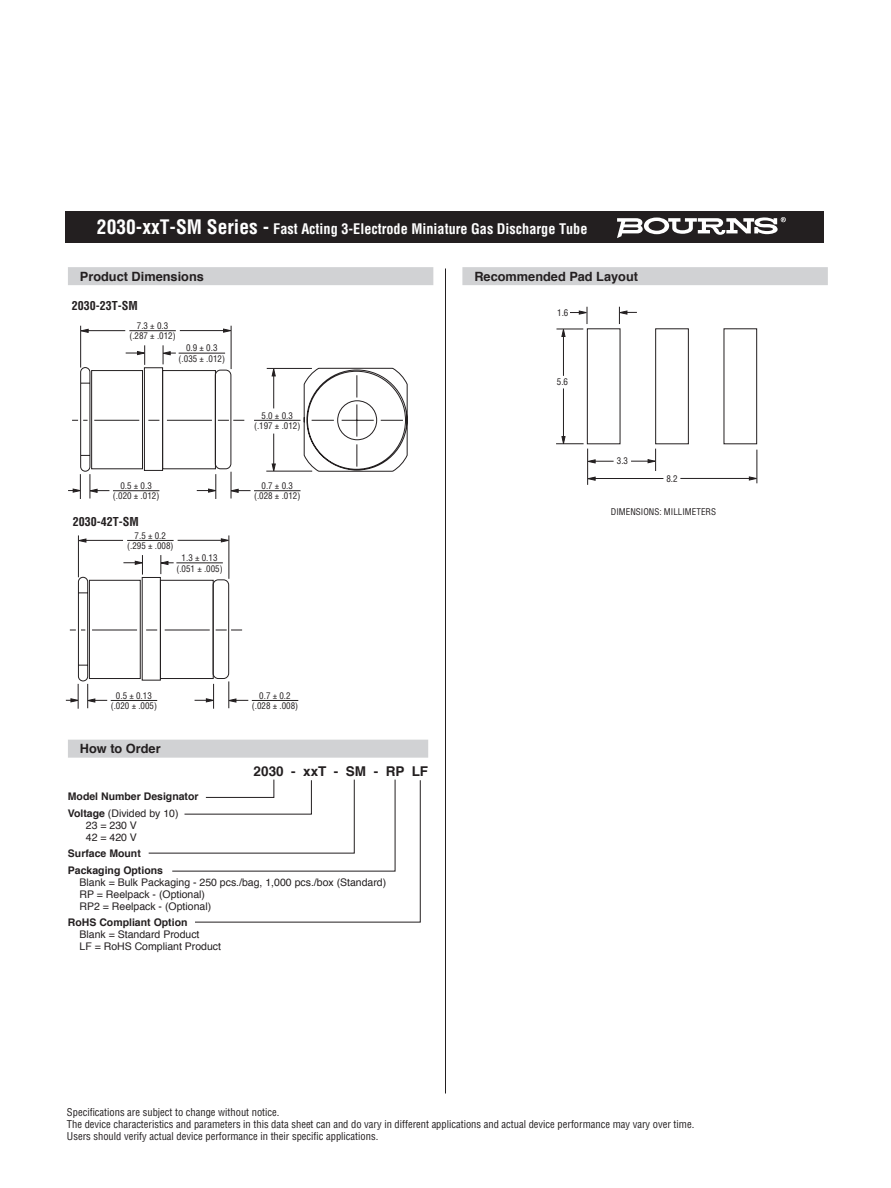
<style>
.page{position:relative;width:891px;height:1188px;background:#fff}
.page>*{position:absolute;margin:0;border:0;box-sizing:border-box;transform-origin:0 0}
.t1{font:700 condensed 14.25px "Helvetica";color:#fff}
.t2{font:700 13.5px "Helvetica";color:#231f20}
.t3{font:700 12.75px "Helvetica";color:#231f20}
.t4{font:700 condensed 12px "Helvetica";color:#231f20}
.t5{font:condensed 10.5px/12px "Helvetica";color:#231f20}
.t6{font:10.5px/12px "Helvetica";color:#231f20}
.t7{font:700 10.5px/16.5px "Helvetica";color:#231f20}
.t8{font:condensed 9px/10.5px "Helvetica";color:#231f20;text-align:center}
.s1{font-size:19.5px}
.s2{font-weight:400}
</style>
<div class="page">
<div style="left:65px;top:212px;width:759px;height:31px;background:#231f20"></div>
<hr style="left:231px;top:326px;width:1px;height:43px;background:#231f20">
<svg style="left:81px;top:329px;width:8px;height:4px"></svg>
<svg style="left:223px;top:329px;width:9px;height:4px"></svg>
<hr style="left:87px;top:330px;width:38px;height:1px;background:#231f20">
<hr style="left:180px;top:330px;width:47px;height:1px;background:#231f20">
<hr style="left:80px;top:326px;width:1px;height:42px;background:#231f20">
<hr style="left:595px;top:485px;width:1px;height:37px;background:#231f20">
<svg style="left:68px;top:345px;width:340px;height:154px"></svg>
<hr style="left:129px;top:330px;width:47px;height:1px;background:#231f20">
<hr style="left:179px;top:353px;width:46px;height:1px;background:#231f20">
<hr style="left:113px;top:490px;width:46px;height:1px;background:#231f20">
<hr style="left:254px;top:490px;width:47px;height:1px;background:#231f20">
<hr style="left:254px;top:420px;width:47px;height:1px;background:#231f20">
<hr style="left:229px;top:535px;width:1px;height:44px;background:#231f20">
<svg style="left:77px;top:539px;width:9px;height:4px"></svg>
<svg style="left:221px;top:538px;width:9px;height:4px"></svg>
<hr style="left:85px;top:540px;width:38px;height:1px;background:#231f20">
<hr style="left:178px;top:540px;width:46px;height:1px;background:#231f20">
<hr style="left:78px;top:535px;width:1px;height:42px;background:#231f20">
<svg style="left:66px;top:555px;width:182px;height:154px"></svg>
<hr style="left:127px;top:540px;width:47px;height:1px;background:#231f20">
<hr style="left:176px;top:562px;width:47px;height:1px;background:#231f20">
<hr style="left:111px;top:700px;width:46px;height:1px;background:#231f20">
<hr style="left:252px;top:700px;width:46px;height:1px;background:#231f20">
<div style="left:68px;top:267px;width:365px;height:18px;background:#d1d2d4"></div>
<div style="left:68px;top:740px;width:360px;height:18px;background:#d1d2d4"></div>
<svg style="left:148px;top:779px;width:273px;height:144px"></svg>
<div style="left:462px;top:267px;width:366px;height:18px;background:#d1d2d4"></div>
<svg style="left:617px;top:217px;width:169px;height:21px"></svg>
<hr style="left:536px;top:289px;width:1px;height:42px;background:#231f20">
<svg style="left:536px;top:307px;width:222px;height:201px"></svg>
<hr style="left:563px;top:334px;width:1px;height:42px;background:#231f20">
<hr style="left:445px;top:268px;width:1px;height:826px;background:#231f20">
<h1 class="t1" style="left:97px;top:220px;width:492px"><span class="s1">2030-xxT-SM Series -</span> Fast Acting 3-Electrode Miniature Gas Discharge Tube</h1>
<p class="t3" style="left:80px;top:266px;width:125px">Product Dimensions</p>
<p class="t4" style="left:72px;top:298px;width:68px">2030-23T-SM</p>
<p class="t8" style="left:129px;top:320px;width:48px">7.3 ± 0.3 (.287 ± .012)</p>
<p class="t8" style="left:179px;top:343px;width:48px">0.9 ± 0.3 (.035 ± .012)</p>
<p class="t8" style="left:254px;top:410px;width:48px">5.0 ± 0.3 (.197 ± .012)</p>
<p class="t8" style="left:113px;top:480px;width:48px">0.5 ± 0.3 (.020 ± .012)</p>
<p class="t8" style="left:254px;top:480px;width:48px">0.7 ± 0.3 (.028 ± .012)</p>
<p class="t8" style="left:127px;top:493px;width:33px">7.5 ± 0.2</p>
<p class="t4" style="left:73px;top:514px;width:67px">2030-42T-SM</p>
<p class="t8" style="left:127px;top:530px;width:48px">7.5 ± 0.2 (.295 ± .008)</p>
<p class="t8" style="left:176px;top:552px;width:48px">1.3 ± 0.13 (.051 ± .005)</p>
<p class="t8" style="left:111px;top:690px;width:48px">0.5 ± 0.13 (.020 ± .005)</p>
<p class="t8" style="left:252px;top:690px;width:48px">0.7 ± 0.2 (.028 ± .008)</p>
<p class="t3" style="left:80px;top:738px;width:82px">How to Order</p>
<p class="t2" style="left:254px;top:761px;width:176px">2030 - xxT - SM - RP LF</p>
<p class="t7" style="left:68px;top:788px;width:132px">Model Number Designator<br>Voltage <span class="s2">(Divided by 10)</span></p>
<p class="t6" style="left:86px;top:819px;width:53px">23 = 230 V<br>42 = 420 V</p>
<p class="t7" style="left:68px;top:845px;width:97px">Surface Mount<br>Packaging Options</p>
<p class="t6" style="left:80px;top:876px;width:308px">Blank = Bulk Packaging - 250 pcs./bag, 1,000 pcs./box (Standard)<br>RP = Reelpack - (Optional)<br>RP2 = Reelpack - (Optional)</p>
<p class="t7" style="left:68px;top:914px;width:121px">RoHS Compliant Option</p>
<p class="t6" style="left:80px;top:929px;width:143px">Blank = Standard Product<br>LF = RoHS Compliant Product</p>
<p class="t3" style="left:474px;top:266px;width:165px">Recommended Pad Layout</p>
<p class="t8" style="left:557px;top:307px;width:13px">1.6</p>
<p class="t8" style="left:557px;top:376px;width:13px">5.6</p>
<p class="t8" style="left:617px;top:456px;width:13px">3.3</p>
<p class="t8" style="left:666px;top:473px;width:13px">8.2</p>
<p class="t8" style="left:611px;top:506px;width:107px">DIMENSIONS: MILLIMETERS</p>
<p class="t8" style="left:674px;top:510px;width:13px">8.2</p>
<p class="t5" style="left:67px;top:1106px;width:629px">Specifications are subject to change without notice.<br>The device characteristics and parameters in this data sheet can and do vary in different applications and actual device performance may vary over time.<br>Users should verify actual device performance in their specific applications.</p>
</div>
